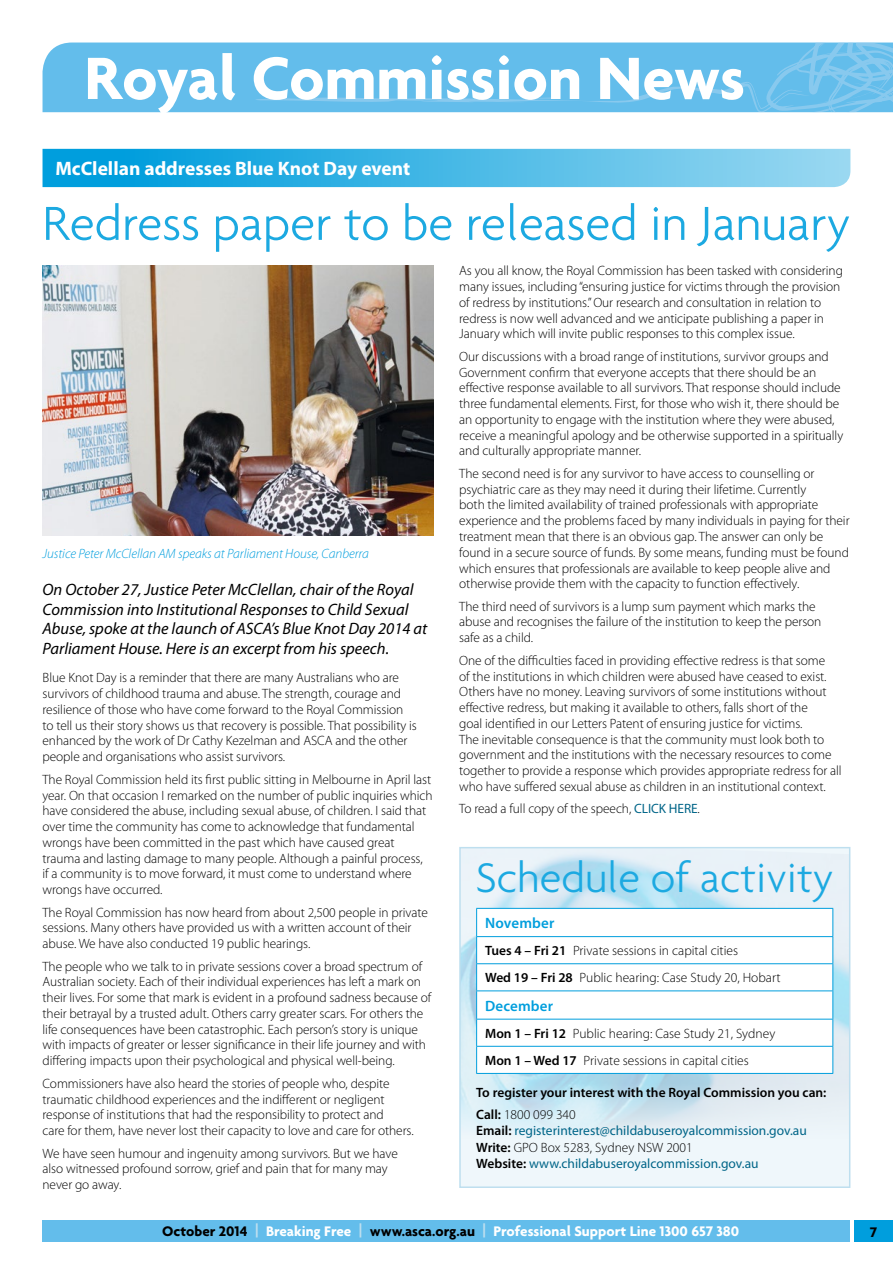
<style>
.page{position:relative;width:893px;height:1263px;background:#fff}
.page>*{position:absolute;margin:0;border:0;box-sizing:border-box;transform-origin:0 0}
.t1{font:700 64.5px "Agenda";color:#fff}
.t2{font:300 51.6px "Agenda";color:#1ca9e1}
.t3{font:300 44.7px "Agenda";color:#1ca9e1}
.t4{font:700 19.5px "Myriad Pro";color:#fff}
.t5{font:italic 16.5px/19.5px "Myriad Pro";color:#000}
.t6{font:700 15px "Agenda";color:#fff}
.t7{font:600 15px "Myriad Pro";letter-spacing:.01em;color:#009edd}
.t8{font:700 15px "Agenda";color:#000}
.t9{font:300 13.5px/15.8px "Myriad Pro";letter-spacing:-.005em;color:#000}
.t10{font:13.5px/16.2px "Myriad Pro";color:#006588}
.t11{font:600 13.5px/22.2px "Myriad Pro";color:#000}
.t12{font:italic 300 13.5px "Myriad Pro";letter-spacing:-.005em;color:#009edd}
.s1{font-weight:400;color:#006588}
.s2{font-weight:600}
.s3{font-weight:300}
.s4{font-weight:600;color:#000}
.s5{font-weight:300;color:#000}
.s6{color:#000}
.s7{color:#bedfef}
</style>
<div class="page">
<div style="left:855px;top:1220px;width:38px;height:22px;background:#009edd"></div>
<div style="left:43px;top:1220px;width:807px;height:22px;background:#63bdeb"></div>
<div style="left:43px;top:43px;width:212px;height:69px;background:#63bdeb"></div>
<svg style="left:255px;top:43px;width:638px;height:69px;background:#66beeb"></svg>
<img style="left:462px;top:850px;width:385px;height:335px">
<div style="left:459px;top:847px;width:391px;height:341px;border:2px solid #bedfef"></div>
<svg style="left:477px;top:909px;width:355px;height:164px"></svg>
<hr style="left:476px;top:908px;width:357px;height:1px;background:#009edd">
<hr style="left:476px;top:936px;width:357px;height:1px;background:#009edd">
<hr style="left:476px;top:963px;width:357px;height:1px;background:#009edd">
<hr style="left:476px;top:990px;width:357px;height:1px;background:#009edd">
<hr style="left:476px;top:1019px;width:357px;height:1px;background:#009edd">
<hr style="left:476px;top:1046px;width:357px;height:1px;background:#009edd">
<svg style="left:476px;top:909px;width:1px;height:164px"></svg>
<svg style="left:832px;top:909px;width:1px;height:164px"></svg>
<hr style="left:476px;top:1073px;width:357px;height:1px;background:#009edd">
<svg style="left:43px;top:149px;width:807px;height:38px;background:#46b8e5"></svg>
<img style="left:43px;top:265px;width:391px;height:270px">
<h1 class="t1" style="left:84px;top:39px;width:662px">Royal Commission News</h1>
<h3 class="t4" style="left:55px;top:156px;width:356px">McClellan addresses Blue Knot Day event</h3>
<h2 class="t2" style="left:43px;top:193px;width:809px">Redress paper to be released in January</h2>
<p class="t12" style="left:43px;top:545px;width:328px">Justice Peter McClellan AM speaks at Parliament House, Canberra</p>
<p class="t5" style="left:43px;top:580px;width:386px">On October 27, Justice Peter McClellan, chair of the Royal Commission into Institutional Responses to Child Sexual Abuse, spoke at the launch of ASCA’s Blue Knot Day 2014 at Parliament House. Here is an excerpt from his speech.</p>
<p class="t9" style="left:43px;top:670px;width:376px">Blue Knot Day is a reminder that there are many Australians who are survivors of childhood trauma and abuse. The strength, courage and resilience of those who have come forward to the Royal Commission to tell us their story shows us that recovery is possible. That possibility is enhanced by the work of Dr Cathy Kezelman and ASCA and the other people and organisations who assist survivors.</p>
<p class="t9" style="left:43px;top:771px;width:392px">The Royal Commission held its first public sitting in Melbourne in April last year. On that occasion I remarked on the number of public inquiries which have considered the abuse, including sexual abuse, of children. I said that over time the community has come to acknowledge that fundamental wrongs have been committed in the past which have caused great trauma and lasting damage to many people. Although a painful process,<br>if a community is to move forward, it must come to understand where wrongs have occurred.</p>
<p class="t9" style="left:43px;top:904px;width:387px">The Royal Commission has now heard from about 2,500 people in private sessions. Many others have provided us with a written account of their abuse. We have also conducted 19 public hearings.</p>
<p class="t9" style="left:43px;top:958px;width:390px">The people who we talk to in private sessions cover a broad spectrum of Australian society. Each of their individual experiences has left a mark on their lives. For some that mark is evident in a profound sadness because of their betrayal by a trusted adult. Others carry greater scars. For others the life consequences have been catastrophic. Each person’s story is unique with impacts of greater or lesser significance in their life journey and with differing impacts upon their psychological and physical well-being.</p>
<p class="t9" style="left:43px;top:1075px;width:373px">Commissioners have also heard the stories of people who, despite traumatic childhood experiences and the indifferent or negligent response of institutions that had the responsibility to protect and<br>care for them, have never lost their capacity to love and care for others.</p>
<p class="t9" style="left:43px;top:1145px;width:357px">We have seen humour and ingenuity among survivors. But we have also witnessed profound sorrow, grief and pain that for many may never go away.</p>
<p class="t9" style="left:459px;top:263px;width:385px">As you all know, the Royal Commission has been tasked with considering many issues, including “ensuring justice for victims through the provision of redress by institutions.” Our research and consultation in relation to redress is now well advanced and we anticipate publishing a paper in January which will invite public responses to this complex issue.</p>
<p class="t9" style="left:459px;top:348px;width:385px">Our discussions with a broad range of institutions, survivor groups and Government confirm that everyone accepts that there should be an effective response available to all survivors. That response should include three fundamental elements. First, for those who wish it, there should be an opportunity to engage with the institution where they were abused, receive a meaningful apology and be otherwise supported in a spiritually and culturally appropriate manner.</p>
<p class="t9" style="left:459px;top:465px;width:392px">The second need is for any survivor to have access to counselling or psychiatric care as they may need it during their lifetime. Currently<br>both the limited availability of trained professionals with appropriate experience and the problems faced by many individuals in paying for their treatment mean that there is an obvious gap. The answer can only be found in a secure source of funds. By some means, funding must be found which ensures that professionals are available to keep people alive and otherwise provide them with the capacity to function effectively.</p>
<p class="t9" style="left:459px;top:598px;width:364px">The third need of survivors is a lump sum payment which marks the abuse and recognises the failure of the institution to keep the person safe as a child.</p>
<p class="t9" style="left:459px;top:652px;width:384px">One of the difficulties faced in providing effective redress is that some<br>of the institutions in which children were abused have ceased to exist.<br>Others have no money. Leaving survivors of some institutions without effective redress, but making it available to others, falls short of the<br>goal identified in our Letters Patent of ensuring justice for victims.<br>The inevitable consequence is that the community must look both to government and the institutions with the necessary resources to come together to provide a response which provides appropriate redress for all who have suffered sexual abuse as children in an institutional context.</p>
<p class="t9" style="left:459px;top:801px;width:242px">To read a full copy of the speech, <span class="s1">CLICK HERE</span>.</p>
<h3 class="t3" style="left:476px;top:851px;width:359px">Schedule of activity</h3>
<p class="t7" style="left:485px;top:913px;width:71px">November</p>
<p class="t9" style="left:485px;top:937px;width:297px;line-height:27.2px"><span class="s2">Tues 4 – Fri 21</span> Private sessions in capital cities<br><span class="s2">Wed 19 – Fri 28</span> Public hearing: Case Study 20, Hobart</p>
<p class="t7" style="left:485px;top:996px;width:69px">December</p>
<p class="t9" style="left:485px;top:1019px;width:292px;line-height:27.2px"><span class="s2">Mon 1 – Fri 12</span> Public hearing: Case Study 21, Sydney<br><span class="s2">Mon 1 – Wed 17</span> Private sessions in capital cities</p>
<p class="t11" style="left:476px;top:1081px;width:352px">To register your interest with the Royal Commission you can:<br>Call: <span class="s3">1800 099 340</span></p>
<p class="t10" style="left:476px;top:1122px;width:332px"><span class="s4">Email:</span> registerinterest@childabuseroyalcommission.gov.au<br><span class="s4">Write:</span> <span class="s5">GPO Box 5283, Sydney NSW 2001<br></span><span class="s4">Website:</span> www.childabuseroyalcommission.gov.au</p>
<p class="t6" style="left:162px;top:1222px;width:578px"><span class="s6">October 2014</span> <span class="s7">|</span> Breaking Free <span class="s7">|</span> <span class="s6">www.asca.org.au</span> <span class="s7">|</span> Professional Support Line 1300 657 380</p>
<p class="t8" style="left:870px;top:1223px;width:9px">7</p>
</div>
